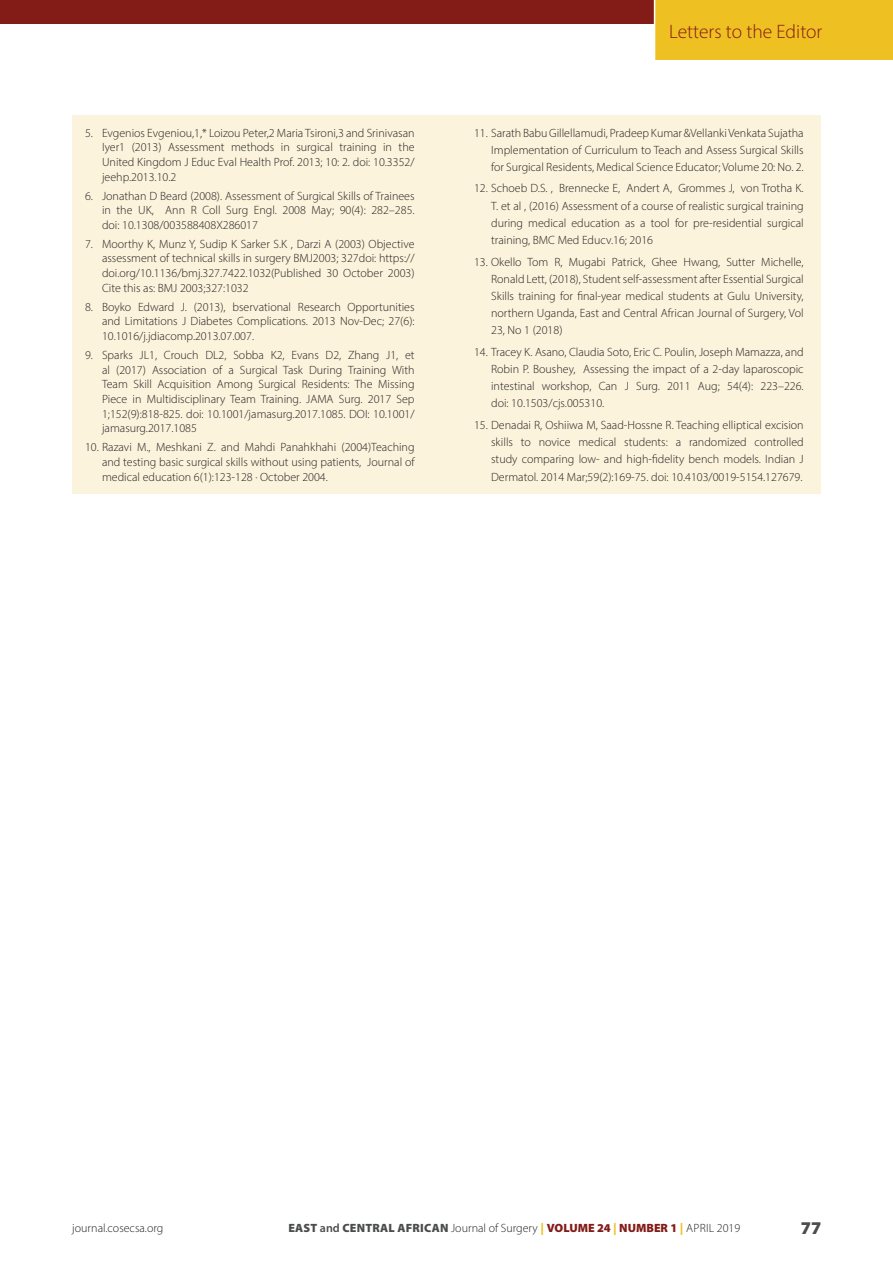
<style>
.page{position:relative;width:893px;height:1263px;background:#fff}
.page>*{position:absolute;margin:0;border:0;box-sizing:border-box;transform-origin:0 0}
.t1{font:300 19.5px "Myriad Pro";color:#831b17}
.t2{font:900 18px "Myriad Pro";color:#4b4c4d}
.ECAJS_references{font:300 12px/14.7px "Myriad Pro";color:#231f20;text-align:justify}
.s1{font-weight:900;color:#4b4c4d}
.s2{font-weight:600;color:#4b4c4d}
.s3{font-weight:900;color:#efc022}
.s4{font-weight:900;color:#831b17}
</style>
<div class="page">
<div style="left:655px;top:0;width:238px;height:60px;background:#efc022"></div>
<div style="left:0;top:0;width:654px;height:23px;background:#831b17"></div>
<div style="left:72px;top:115px;width:749px;height:378px;background:#fbf3dc"></div>
<p class="ECAJS_references" style="left:102px;top:125px;width:314px;text-indent:-17px">5. Evgenios Evgeniou,1,* Loizou Peter,2 Maria Tsironi,3 and Srinivasan Iyer1 (2013) Assessment methods in surgical training in the United Kingdom J Educ Eval Health Prof. 2013; 10: 2. doi: 10.3352/ jeehp.2013.10.2</p>
<p class="ECAJS_references" style="left:102px;top:188px;width:314px;text-indent:-17px">6. Jonathan D Beard (2008). Assessment of Surgical Skills of Trainees in the UK, Ann R Coll Surg Engl. 2008 May; 90(4): 282–285. doi: 10.1308/003588408X286017</p>
<p class="ECAJS_references" style="left:102px;top:236px;width:314px;text-indent:-17px">7. Moorthy K, Munz Y, Sudip K Sarker S.K , Darzi A (2003) Objective assessment of technical skills in surgery BMJ2003; 327doi: https:// doi.org/10.1136/bmj.327.7422.1032(Published 30 October 2003)<br>Cite this as: BMJ 2003;327:1032</p>
<p class="ECAJS_references" style="left:102px;top:299px;width:314px;text-indent:-17px">8. Boyko Edward J. (2013), bservational Research Opportunities and Limitations J Diabetes Complications. 2013 Nov-Dec; 27(6):<br>10.1016/j.jdiacomp.2013.07.007.</p>
<p class="ECAJS_references" style="left:102px;top:347px;width:314px;text-indent:-17px">9. Sparks JL1, Crouch DL2, Sobba K2, Evans D2, Zhang J1, et al (2017) Association of a Surgical Task During Training With Team Skill Acquisition Among Surgical Residents: The Missing Piece in Multidisciplinary Team Training. JAMA Surg. 2017 Sep 1;152(9):818-825. doi: 10.1001/jamasurg.2017.1085. DOI: 10.1001/ jamasurg.2017.1085</p>
<p class="ECAJS_references" style="left:102px;top:440px;width:314px;text-indent:-17px">10. Razavi M., Meshkani Z. and Mahdi Panahkhahi (2004)Teaching and testing basic surgical skills without using patients, Journal of medical education 6(1):123-128 · October 2004.</p>
<h1 class="t1" style="left:669px;top:20px;width:155px">Letters to the Editor</h1>
<p class="ECAJS_references" style="left:491px;top:124px;width:314px;line-height:17.2px;text-indent:-17px">11. Sarath Babu Gillellamudi, Pradeep Kumar &amp;Vellanki Venkata Sujatha Implementation of Curriculum to Teach and Assess Surgical Skills for Surgical Residents, Medical Science Educator; Volume 20: No. 2.</p>
<p class="ECAJS_references" style="left:491px;top:180px;width:314px;line-height:17.2px;text-indent:-17px">12. Schoeb D.S. , Brennecke E, Andert A, Grommes J, von Trotha K.<br>T. et al , (2016) Assessment of a course of realistic surgical training during medical education as a tool for pre-residential surgical training, BMC Med Educv.16; 2016</p>
<p class="ECAJS_references" style="left:491px;top:253px;width:314px;line-height:17.2px;text-indent:-17px">13. Okello Tom R, Mugabi Patrick, Ghee Hwang, Sutter Michelle, Ronald Lett, (2018), Student self-assessment after Essential Surgical Skills training for final-year medical students at Gulu University, northern Uganda, East and Central African Journal of Surgery, Vol 23, No 1 (2018)</p>
<p class="ECAJS_references" style="left:491px;top:343px;width:314px;line-height:17.2px;text-indent:-17px">14. Tracey K. Asano, Claudia Soto, Eric C. Poulin, Joseph Mamazza, and Robin P. Boushey, Assessing the impact of a 2-day laparoscopic intestinal workshop, Can J Surg. 2011 Aug; 54(4): 223–226. doi: 10.1503/cjs.005310.</p>
<p class="ECAJS_references" style="left:491px;top:416px;width:314px;line-height:17.2px;text-indent:-17px">15. Denadai R, Oshiiwa M, Saad-Hossne R. Teaching elliptical excision skills to novice medical students: a randomized controlled study comparing low- and high-fidelity bench models. Indian J Dermatol. 2014 Mar;59(2):169-75. doi: 10.4103/0019-5154.127679.</p>
<p class="ECAJS_references" style="left:72px;top:1221px;width:93px">journal.cosecsa.org</p>
<p class="ECAJS_references" style="left:288px;top:1221px;width:453px"><span class="s1">EAST</span> <span class="s2">and</span> <span class="s1">CENTRAL AFRICAN</span> Journal of Surgery <span class="s3">|</span> <span class="s4">VOLUME 24</span> <span class="s3">|</span> <span class="s4">NUMBER 1</span> <span class="s3">|</span> APRIL 2019</p>
<h2 class="t2" style="left:801px;top:1216px;width:22px">77</h2>
</div>
